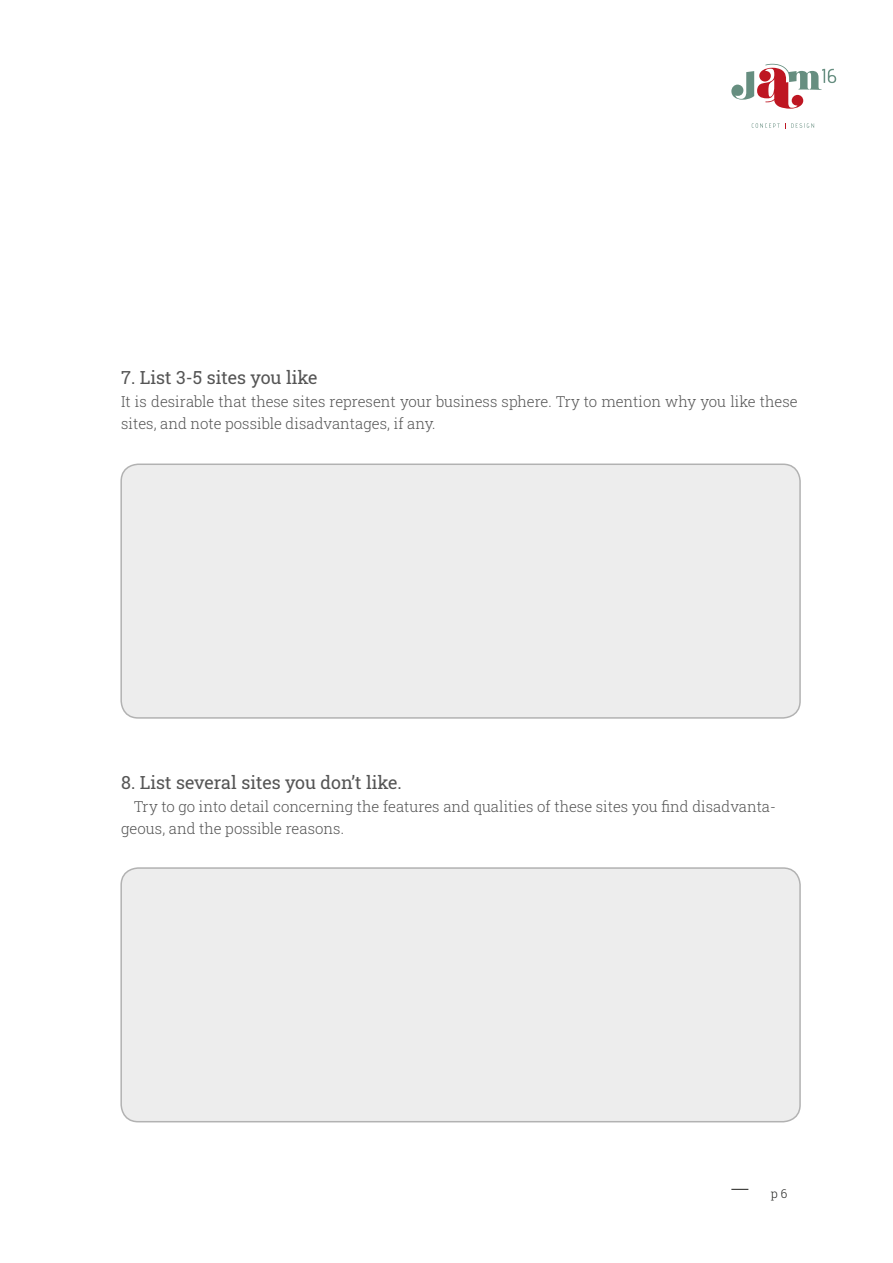
<style>
.page{position:relative;width:893px;height:1263px;background:#fff}
.page>*{position:absolute;margin:0;border:0;box-sizing:border-box;transform-origin:0 0}
.t1{font:18px "Roboto Slab";color:#555}
.t2{font:300 15px/22.5px "Roboto Slab";color:#555}
.t3{font:300 12px "Roboto Slab";color:#1d1d1b}
</style>
<div class="page">
<svg style="left:752px;top:123px;width:62px;height:5px"></svg>
<svg style="left:731px;top:64px;width:105px;height:45px"></svg>
<svg style="left:731px;top:1189px;width:17px;height:1px"></svg>
<div style="left:121px;top:464px;width:679px;height:254px;background:#ededed;border-radius:17px"></div>
<div style="left:120px;top:463px;width:681px;height:256px;border:2px solid #b2b2b2;border-radius:17px"></div>
<div style="left:121px;top:868px;width:679px;height:254px;background:#ededed;border-radius:17px"></div>
<div style="left:120px;top:867px;width:681px;height:255px;border:2px solid #b2b2b2;border-radius:17px"></div>
<p class="t1" style="left:121px;top:365px;width:198px">7. List 3-5 sites you like</p>
<p class="t2" style="left:121px;top:389px;width:678px">It is desirable that these sites represent your business sphere. Try to mention why you like these sites, and note possible disadvantages, if any.</p>
<p class="t1" style="left:121px;top:770px;width:282px">8. List several sites you don’t like.</p>
<p class="t2" style="left:121px;top:794px;width:656px;text-indent:13px">Try to go into detail concerning the features and qualities of these sites you find disadvanta&shy;geous, and the possible reasons.</p>
<p class="t3" style="left:771px;top:1185px;width:18px">p 6</p>
</div>
